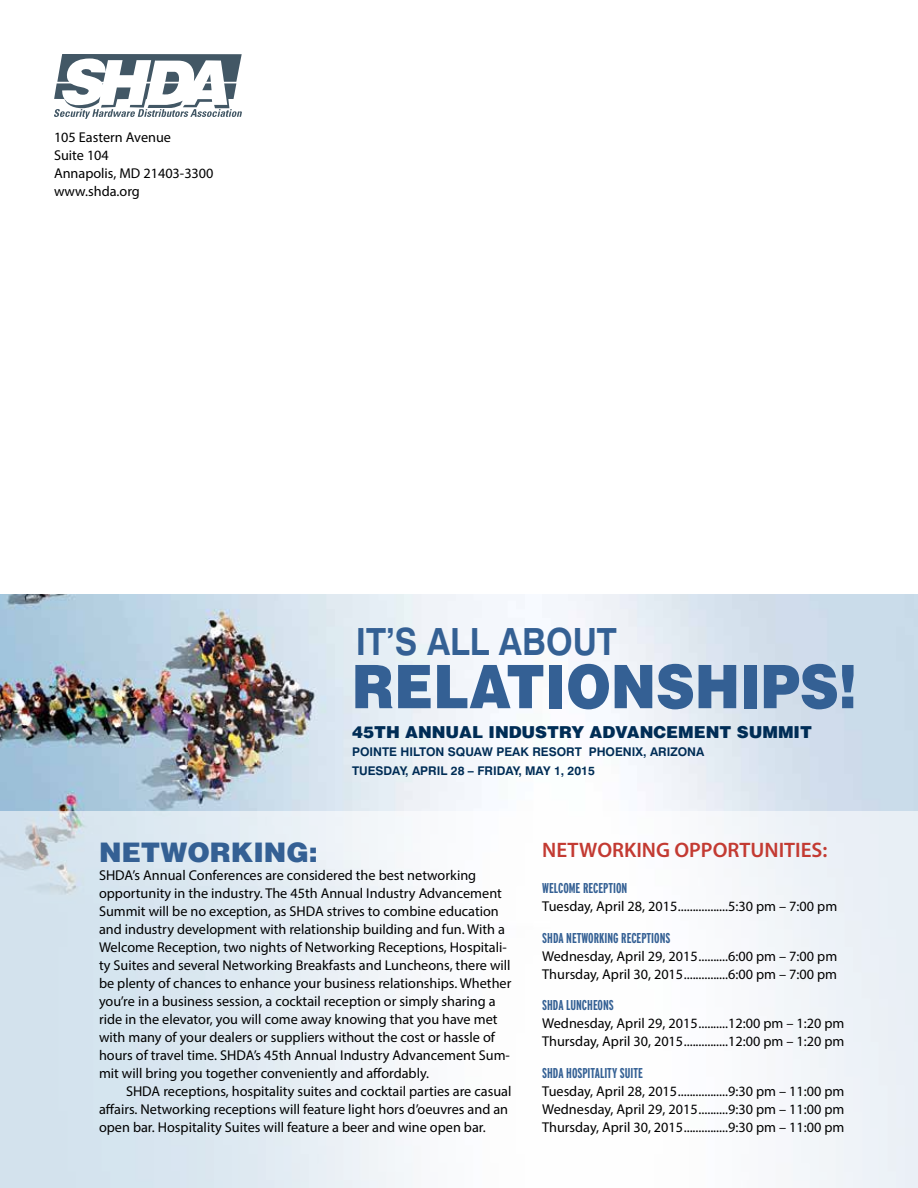
<style>
.page{position:relative;width:918px;height:1188px;background:#fff}
.page>*{position:absolute;margin:0;border:0;box-sizing:border-box;transform-origin:0 0}
.t1{font:60px "Switzerland Black Plain";color:#346094;scale:.9 1}
.t2{font:700 37.5px "Swiss 721 BT";color:#346094;scale:.9 1}
.t3{font:27px "Switzerland Black Plain";color:#346094}
.t4{font:600 21px "Myriad Pro";color:#c33a32}
.t5{font:16.5px "Switzerland Black Plain";color:#002d56}
.t6{font:14.25px/18px "Myriad Pro";color:#000}
.t7{font:700 extra-condensed 14.25px "Interstate";color:#346094}
.t8{font:700 12px/19px "Swiss 721 BT";color:#002d56}
</style>
<div class="page">
<img style="left:0;top:594px;width:918px;height:217px">
<svg style="left:0;top:811px;width:918px;height:377px"></svg>
<svg style="left:54px;top:54px;width:188px;height:65px"></svg>
<p class="t6" style="left:54px;top:128px;width:161px">105 Eastern Avenue<br>Suite 104<br>Annapolis, MD 21403-3300 www.shda.org</p>
<h2 class="t2" style="left:356px;top:619px;width:292px">IT’S ALL ABOUT</h2>
<h1 class="t1" style="left:352px;top:647px;width:562px">RELATIONSHIPS!</h1>
<p class="t5" style="left:352px;top:722px;width:461px">45TH ANNUAL INDUSTRY ADVANCEMENT SUMMIT</p>
<p class="t8" style="left:352px;top:742px;width:354px">POINTE HILTON SQUAW PEAK RESORT PHOENIX, ARIZONA<br>TUESDAY, APRIL 28 – FRIDAY, MAY 1, 2015</p>
<h3 class="t3" style="left:99px;top:834px;width:220px">NETWORKING:</h3>
<p class="t6" style="left:99px;top:866px;width:414px">SHDA’s Annual Conferences are considered the best networking opportunity in the industry. The 45th Annual Industry Advancement Summit will be no exception, as SHDA strives to combine education and industry development with relationship building and fun. With a Welcome Reception, two nights of Networking Receptions, Hospitali&shy;ty Suites and several Networking Breakfasts and Luncheons, there will be plenty of chances to enhance your business relationships. Whether you’re in a business session, a cocktail reception or simply sharing a ride in the elevator, you will come away knowing that you have met with many of your dealers or suppliers without the cost or hassle of hours of travel time. SHDA’s 45th Annual Industry Advancement Sum&shy;mit will bring you together conveniently and affordably.</p>
<p class="t6" style="left:99px;top:1082px;width:414px;text-indent:27px">SHDA receptions, hospitality suites and cocktail parties are casual affairs. Networking receptions will feature light hors d’oeuvres and an open bar. Hospitality Suites will feature a beer and wine open bar.</p>
<h3 class="t4" style="left:542px;top:837px;width:287px">NETWORKING OPPORTUNITIES:</h3>
<p class="t7" style="left:542px;top:880px;width:87px">WELCOME RECEPTION</p>
<p class="t6" style="left:542px;top:897px;width:296px">Tuesday, April 28, 2015.................5:30 pm – 7:00 pm</p>
<p class="t7" style="left:542px;top:929px;width:130px">SHDA NETWORKING RECEPTIONS</p>
<p class="t6" style="left:542px;top:947px;width:296px">Wednesday, April 29, 2015..........6:00 pm – 7:00 pm<br>Thursday, April 30, 2015...............6:00 pm – 7:00 pm</p>
<p class="t7" style="left:542px;top:997px;width:73px">SHDA LUNCHEONS</p>
<p class="t6" style="left:542px;top:1014px;width:304px">Wednesday, April 29, 2015..........12:00 pm – 1:20 pm<br>Thursday, April 30, 2015...............12:00 pm – 1:20 pm</p>
<p class="t7" style="left:542px;top:1064px;width:102px">SHDA HOSPITALITY SUITE</p>
<p class="t6" style="left:542px;top:1082px;width:304px;text-align:justify">Tuesday, April 28, 2015.................9:30 pm – 11:00 pm Wednesday, April 29, 2015..........9:30 pm – 11:00 pm Thursday, April 30, 2015...............9:30 pm – 11:00 pm</p>
</div>
